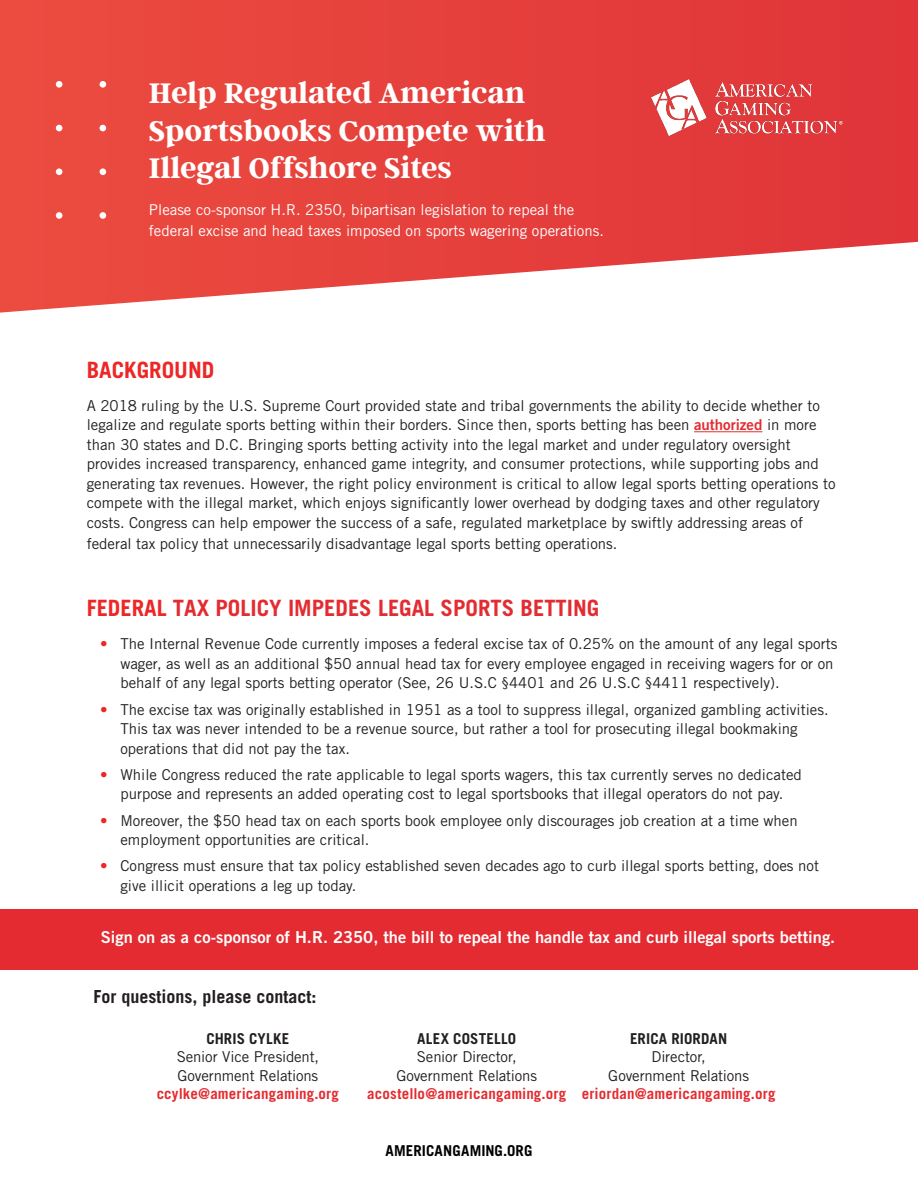
<style>
.page{position:relative;width:918px;height:1188px;background:#fff}
.page>*{position:absolute;margin:0;border:0;box-sizing:border-box;transform-origin:0 0}
.t1{font:700 31.5px/37.5px "Argent CF";color:#fff}
.H2_Bullets{font:700 22.5px "Trade Gothic";color:#e32c31}
.H2_Bullets-2{font:700 22.5px "Trade Gothic";color:#ed2626}
.H2_Bullets-3{font:700 18px "Trade Gothic";color:#231f20}
.H2_Bullets-4{font:16.5px "Trade Gothic LT Std Bd 2";color:#fff}
.H2_Bullets-5{font:15px/19.5px "Trade Gothic LT Std";color:#231f20}
.t2{font:15px/21px "Trade Gothic LT Std";color:#fff}
.H1_Bullets{font:15px "Trade Gothic LT Std";letter-spacing:-.01em;color:#231f20}
.H1_Bullets-2{font:700 15px "Trade Gothic";letter-spacing:.01em;color:#e32c31}
.H1_Bullets-3{font:700 15px "Trade Gothic";letter-spacing:.015em;color:#231f20}
.H1_Bullets-4{font:700 15px "Trade Gothic LT Std";letter-spacing:.005em;color:#000}
.s1{font-family:"Trade Gothic LT Std Bd 2";color:#e32c31}
.s2{color:#ed2626}
.s3{font-weight:700;color:#ed2626}
</style>
<div class="page">
<svg style="left:0;top:0;width:918px;height:313px;background:#e85753"></svg>
<div style="left:0;top:909px;width:918px;height:61px;background:#e42b31"></div>
<div style="left:100px;top:81px;width:6px;height:7px;background:#fff;border-radius:50%"></div>
<svg style="left:100px;top:125px;width:6px;height:6px"></svg>
<div style="left:100px;top:168px;width:6px;height:7px;background:#fff;border-radius:50%"></div>
<div style="left:100px;top:212px;width:6px;height:7px;background:#fff;border-radius:50%"></div>
<svg style="left:56px;top:125px;width:6px;height:6px"></svg>
<div style="left:56px;top:168px;width:6px;height:7px;background:#fff;border-radius:50%"></div>
<div style="left:56px;top:212px;width:6px;height:7px;background:#fff;border-radius:50%"></div>
<div style="left:56px;top:81px;width:6px;height:7px;background:#fff;border-radius:50%"></div>
<hr style="left:694px;top:431px;width:68px;height:1px;background:#e32c31">
<img style="left:651px;top:80px;width:192px;height:56px">
<p class="t1" style="left:149px;top:76px;width:398px">Help Regulated American<br>Sportsbooks Compete with<br>Illegal Offshore Sites</p>
<p class="t2" style="left:149px;top:199px;width:456px">Please co-sponsor H.R. 2350, bipartisan legislation to repeal the federal excise and head taxes imposed on sports wagering operations.</p>
<p class="H2_Bullets-2" style="left:87px;top:356px;width:129px">BACKGROUND</p>
<p class="H2_Bullets-5" style="left:87px;top:396px;width:751px">A 2018 ruling by the U.S. Supreme Court provided state and tribal governments the ability to decide whether to legalize and regulate sports betting within their borders. Since then, sports betting has been <span class="s1">authorized</span> in more than 30 states and D.C. Bringing sports betting activity into the legal market and under regulatory oversight provides increased transparency, enhanced game integrity, and consumer protections, while supporting jobs and generating tax revenues. However, the right policy environment is critical to allow legal sports betting operations to compete with the illegal market, which enjoys significantly lower overhead by dodging taxes and other regulatory costs. Congress can help empower the success of a safe, regulated marketplace by swiftly addressing areas of</p>
<p class="H2_Bullets-5" style="left:87px;top:534px;width:532px">federal tax policy that unnecessarily disadvantage legal sports betting operations.</p>
<p class="H2_Bullets" style="left:87px;top:594px;width:514px"><span class="s2">FEDERAL</span> TAX POLICY IMPEDES LEGAL SPORTS BETTING</p>
<p class="H2_Bullets-5" style="left:120px;top:634px;width:718px;text-indent:-20px"><span class="s3">•</span> The Internal Revenue Code currently imposes a federal excise tax of 0.25% on the amount of any legal sports wager, as well as an additional $50 annual head tax for every employee engaged in receiving wagers for or on behalf of any legal sports betting operator (See, 26 U.S.C §4401 and 26 U.S.C §4411 respectively).</p>
<p class="H2_Bullets-5" style="left:120px;top:699px;width:710px;text-indent:-20px"><span class="s3">•</span> The excise tax was originally established in 1951 as a tool to suppress illegal, organized gambling activities.<br>This tax was never intended to be a revenue source, but rather a tool for prosecuting illegal bookmaking operations that did not pay the tax.</p>
<p class="H2_Bullets-5" style="left:100px;top:765px;width:703px;text-align:center"><span class="s3">•</span> While Congress reduced the rate applicable to legal sports wagers, this tax currently serves no dedicated purpose and represents an added operating cost to legal sportsbooks that illegal operators do not pay.</p>
<p class="H2_Bullets-5" style="left:120px;top:810px;width:679px;text-indent:-20px"><span class="s3">•</span> Moreover, the $50 head tax on each sports book employee only discourages job creation at a time when employment opportunities are critical.</p>
<p class="H2_Bullets-5" style="left:120px;top:856px;width:700px;text-indent:-20px"><span class="s3">•</span> Congress must ensure that tax policy established seven decades ago to curb illegal sports betting, does not give illicit operations a leg up today.</p>
<p class="H2_Bullets-4" style="left:101px;top:927px;width:736px">Sign on as a co-sponsor of H.R. 2350, the bill to repeal the handle tax and curb illegal sports betting.</p>
<p class="H2_Bullets-3" style="left:93px;top:985px;width:225px">For questions, please contact:</p>
<p class="H1_Bullets-3" style="left:206px;top:1029px;width:84px">CHRIS CYLKE</p>
<p class="H1_Bullets" style="left:177px;top:1048px;width:144px">Senior Vice President,</p>
<p class="H1_Bullets" style="left:177px;top:1066px;width:142px">Government Relations</p>
<p class="H1_Bullets-2" style="left:157px;top:1084px;width:184px">ccylke@americangaming.org</p>
<p class="H1_Bullets-3" style="left:417px;top:1029px;width:101px">ALEX COSTELLO</p>
<p class="H1_Bullets" style="left:417px;top:1048px;width:101px">Senior Director,</p>
<p class="H1_Bullets" style="left:396px;top:1066px;width:142px">Government Relations</p>
<p class="H1_Bullets-2" style="left:367px;top:1084px;width:201px">acostello@americangaming.org</p>
<p class="H1_Bullets-3" style="left:630px;top:1029px;width:99px">ERICA RIORDAN</p>
<p class="H1_Bullets" style="left:652px;top:1048px;width:56px">Director,</p>
<p class="H1_Bullets" style="left:608px;top:1066px;width:142px">Government Relations</p>
<p class="H1_Bullets-2" style="left:582px;top:1084px;width:195px">eriordan@americangaming.org</p>
<p class="H1_Bullets-4" style="left:386px;top:1141px;width:148px">AMERICANGAMING.ORG</p>
</div>
